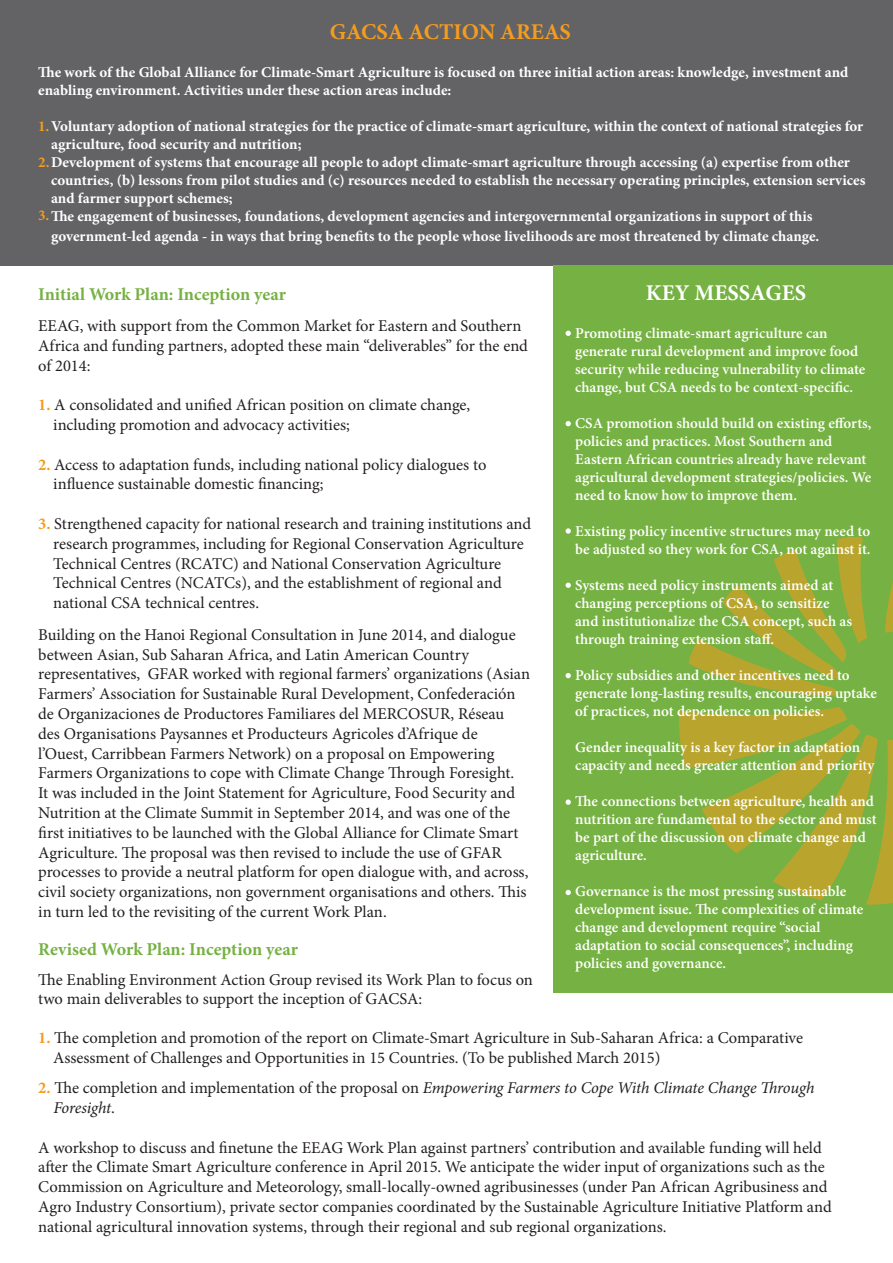
<style>
.page{position:relative;width:893px;height:1263px;background:#fff}
.page>*{position:absolute;margin:0;border:0;box-sizing:border-box;transform-origin:0 0}
.t1{font:700 22.5px "Minion Pro";color:#f59c1d}
.t2{font:700 22.5px "Minion Pro";color:#fff}
.t3{font:700 18px "Minion Pro";letter-spacing:-.005em;color:#76b143}
.t4{font:16.5px/19.8px "Minion Pro";color:#231f20}
.t5{font:italic 16.5px/19.8px "Minion Pro";letter-spacing:-.01em;color:#231f20}
.t6{font:600 15px/18px "Minion Pro";color:#fff}
.t7{font:700 15px/18px "Minion Pro";color:#fff}
.s1{color:#f59c1d}
.s2{font-weight:700;color:#f59c1d}
.s3{font-weight:700;font-style:normal;color:#f59c1d}
.s4{font-style:normal}
</style>
<div class="page">
<div style="left:0;top:0;width:893px;height:266px;background:#636366"></div>
<div style="left:554px;top:266px;width:339px;height:727px;background:#76b143"></div>
<svg style="left:679px;top:537px;width:214px;height:368px"></svg>
<svg style="left:566px;top:331px;width:5px;height:5px"></svg>
<svg style="left:566px;top:421px;width:5px;height:5px"></svg>
<svg style="left:566px;top:528px;width:5px;height:6px"></svg>
<svg style="left:566px;top:583px;width:5px;height:5px"></svg>
<svg style="left:566px;top:673px;width:5px;height:5px"></svg>
<svg style="left:566px;top:799px;width:5px;height:6px"></svg>
<svg style="left:566px;top:890px;width:5px;height:5px"></svg>
<p class="t1" style="left:330px;top:16px;width:243px">GACSA ACTION AREAS</p>
<p class="t7" style="left:38px;top:63px;width:812px">The work of the Global Alliance for Climate-Smart Agriculture is focused on three initial action areas: knowledge, investment and enabling environment. Activities under these action areas include:</p>
<p class="t7" style="left:38px;top:117px;width:827px"><span class="s1">1.</span>Voluntary adoption of national strategies for the practice of climate-smart agriculture, within the context of national strategies for</p>
<p class="t7" style="left:38px;top:153px;width:813px"><span class="s1">2.</span>Development of systems that encourage all people to adopt climate-smart agriculture through accessing (a) expertise from other</p>
<p class="t7" style="left:38px;top:207px;width:776px"><span class="s1">3.</span>The engagement of businesses, foundations, development agencies and intergovernmental organizations in support of this</p>
<p class="t7" style="left:51px;top:135px;width:252px">agriculture, food security and nutrition;</p>
<p class="t7" style="left:51px;top:171px;width:816px">countries, (b) lessons from pilot studies and (c) resources needed to establish the necessary operating principles, extension services and farmer support schemes;</p>
<p class="t7" style="left:51px;top:227px;width:770px">government-led agenda - in ways that bring benefits to the people whose livelihoods are most threatened by climate change.</p>
<p class="t3" style="left:38px;top:282px;width:249px">Initial Work Plan: Inception year</p>
<p class="t4" style="left:38px;top:316px;width:491px">EEAG, with support from the Common Market for Eastern and Southern<br>Africa and funding partners, adopted these main “deliverables” for the end of 2014:</p>
<p class="t4" style="left:53px;top:395px;width:419px;text-indent:-15px"><span class="s2">1.</span> A consolidated and unified African position on climate change, including promotion and advocacy activities;</p>
<p class="t4" style="left:53px;top:454px;width:435px;text-indent:-15px"><span class="s2">2.</span> Access to adaptation funds, including national policy dialogues to influence sustainable domestic financing;</p>
<p class="t4" style="left:53px;top:514px;width:479px;text-indent:-15px"><span class="s2">3.</span> Strengthened capacity for national research and training institutions and research programmes, including for Regional Conservation Agriculture Technical Centres (RCATC) and National Conservation Agriculture Technical Centres (NCATCs), and the establishment of regional and national CSA technical centres.</p>
<p class="t4" style="left:38px;top:625px;width:493px">Building on the Hanoi Regional Consultation in June 2014, and dialogue between Asian, Sub Saharan Africa, and Latin American Country representatives, GFAR worked with regional farmers’ organizations (Asian Farmers’ Association for Sustainable Rural Development, Confederación de Organizaciones de Productores Familiares del MERCOSUR, Réseau des Organisations Paysannes et Producteurs Agricoles d’Afrique de l’Ouest, Carribbean Farmers Network) on a proposal on Empowering Farmers Organizations to cope with Climate Change Through Foresight.<br>It was included in the Joint Statement for Agriculture, Food Security and Nutrition at the Climate Summit in September 2014, and was one of the first initiatives to be launched with the Global Alliance for Climate Smart Agriculture. The proposal was then revised to include the use of GFAR processes to provide a neutral platform for open dialogue with, and across, civil society organizations, non government organisations and others. This in turn led to the revisiting of the current Work Plan.</p>
<p class="t3" style="left:38px;top:936px;width:261px">Revised Work Plan: Inception year</p>
<p class="t4" style="left:38px;top:969px;width:496px">The Enabling Environment Action Group revised its Work Plan to focus on two main deliverables to support the inception of GACSA:</p>
<p class="t2" style="left:646px;top:277px;width:162px">KEY MESSAGES</p>
<p class="t6" style="left:575px;top:324px;width:292px">Promoting climate-smart agriculture can generate rural development and improve food security while reducing vulnerability to climate change, but CSA needs to be context-specific.</p>
<p class="t6" style="left:575px;top:414px;width:298px">CSA promotion should build on existing efforts, policies and practices. Most Southern and Eastern African countries already have relevant agricultural development strategies/policies. We need to know how to improve them.</p>
<p class="t6" style="left:575px;top:522px;width:297px">Existing policy incentive structures may need to be adjusted so they work for CSA, not against it.</p>
<p class="t6" style="left:575px;top:576px;width:278px">Systems need policy instruments aimed at changing perceptions of CSA, to sensitize and institutionalize the CSA concept, such as through training extension staff.</p>
<p class="t6" style="left:575px;top:666px;width:303px">Policy subsidies and other incentives need to generate long-lasting results, encouraging uptake of practices, not dependence on policies.</p>
<p class="t6" style="left:575px;top:738px;width:301px">Gender inequality is a key factor in adaptation capacity and needs greater attention and priority</p>
<p class="t6" style="left:575px;top:792px;width:303px">The connections between agriculture, health and nutrition are fundamental to the sector and must be part of the discussion on climate change and agriculture.</p>
<p class="t6" style="left:575px;top:882px;width:290px">Governance is the most pressing sustainable development issue. The complexities of climate change and development require “social adaptation to social consequences”, including policies and governance.</p>
<p class="t4" style="left:53px;top:1027px;width:751px;text-indent:-15px"><span class="s2">1.</span> The completion and promotion of the report on Climate-Smart Agriculture in Sub-Saharan Africa: a Comparative<br>Assessment of Challenges and Opportunities in 15 Countries. (To be published March 2015)</p>
<p class="t5" style="left:53px;top:1078px;width:763px;text-indent:-15px"><span class="s3">2.</span> <span class="s4">The completion and implementation of the proposal on</span> Empowering Farmers to Cope With Climate Change Through<br>Foresight<span class="s4">.</span></p>
<p class="t4" style="left:38px;top:1137px;width:795px">A workshop to discuss and finetune the EEAG Work Plan against partners’ contribution and available funding will held after the Climate Smart Agriculture conference in April 2015. We anticipate the wider input of organizations such as the Commission on Agriculture and Meteorology, small-locally-owned agribusinesses (under Pan African Agribusiness and Agro Industry Consortium), private sector companies coordinated by the Sustainable Agriculture Initiative Platform and national agricultural innovation systems, through their regional and sub regional organizations.</p>
</div>
